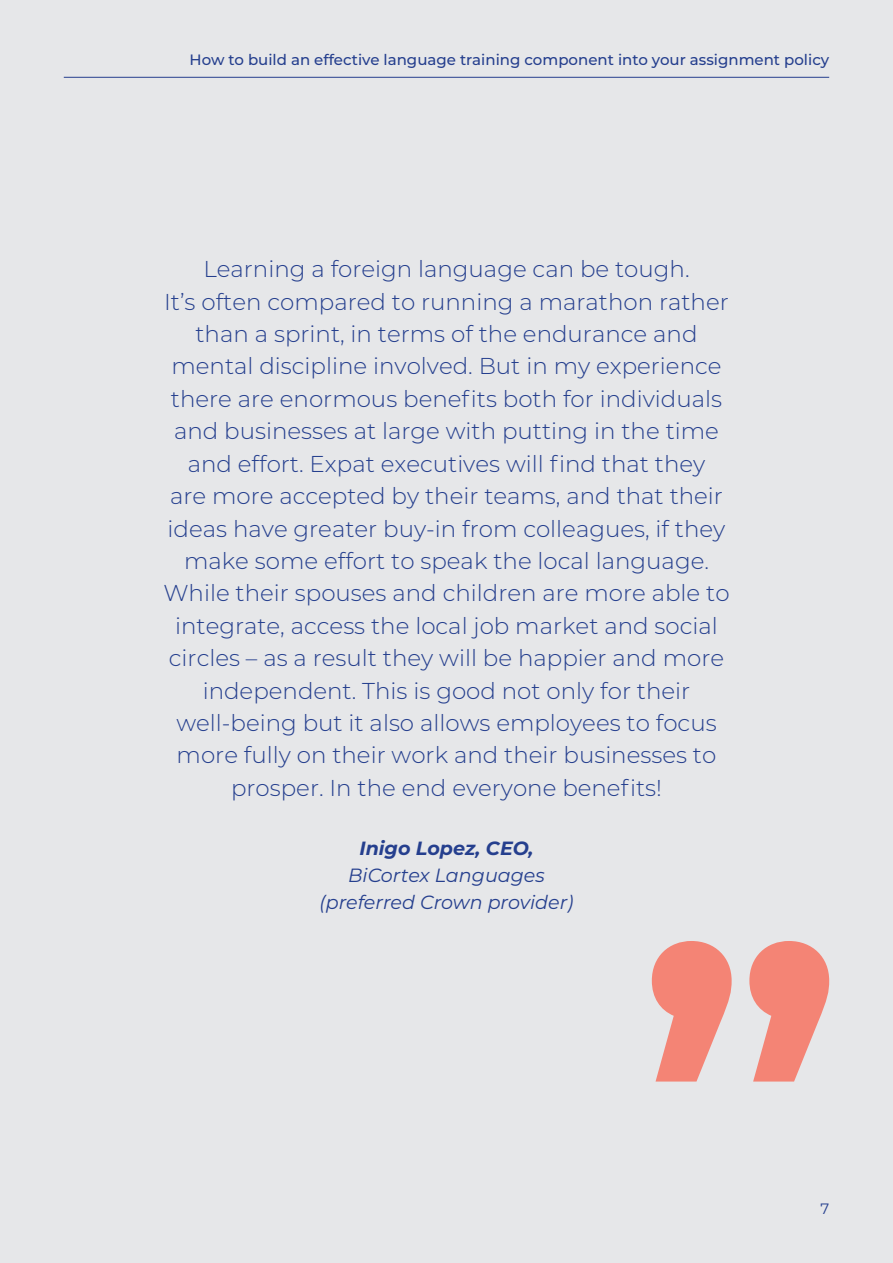
<style>
.page{position:relative;width:893px;height:1263px;background:#e6e7e9}
.page>*{position:absolute;margin:0;border:0;box-sizing:border-box;transform-origin:0 0}
.Quote_light{font:300 22.95px/32.4px "Montserrat";color:#253f8e;text-align:center}
.Quote_light-2{font:italic 19.2px "Montserrat";color:#253f8e}
.Quote_light-3{font:italic 700 19.2px "Montserrat";color:#253f8e}
.t1{font:500 15px "Montserrat";color:#253f8e}
.t2{font:15px "Montserrat";color:#253f8e}
</style>
<div class="page">
<svg style="left:652px;top:941px;width:177px;height:140px"></svg>
<hr style="left:64px;top:77px;width:765px;height:1px;background:#253f8e">
<p class="t1" style="left:190px;top:49px;width:641px">How to build an effective language training component into your assignment policy</p>
<p class="Quote_light" style="left:164px;top:252px;width:566px">Learning a foreign language can be tough.<br>It’s often compared to running a marathon rather than a sprint, in terms of the endurance and mental discipline involved. But in my experience there are enormous benefits both for individuals and businesses at large with putting in the time and effort. Expat executives will find that they<br>are more accepted by their teams, and that their ideas have greater buy-in from colleagues, if they make some effort to speak the local language.</p>
<p class="Quote_light" style="left:163px;top:576px;width:568px">While their spouses and children are more able to integrate, access the local job market and social circles – as a result they will be happier and more independent. This is good not only for their well-being but it also allows employees to focus more fully on their work and their businesses to prosper. In the end everyone benefits!</p>
<p class="Quote_light-3" style="left:359px;top:834px;width:176px">Inigo Lopez, CEO,</p>
<p class="Quote_light-2" style="left:348px;top:862px;width:198px">BiCortex Languages</p>
<p class="Quote_light-2" style="left:319px;top:889px;width:256px">(preferred Crown provider)</p>
<p class="t2" style="left:820px;top:1198px;width:10px">7</p>
</div>
